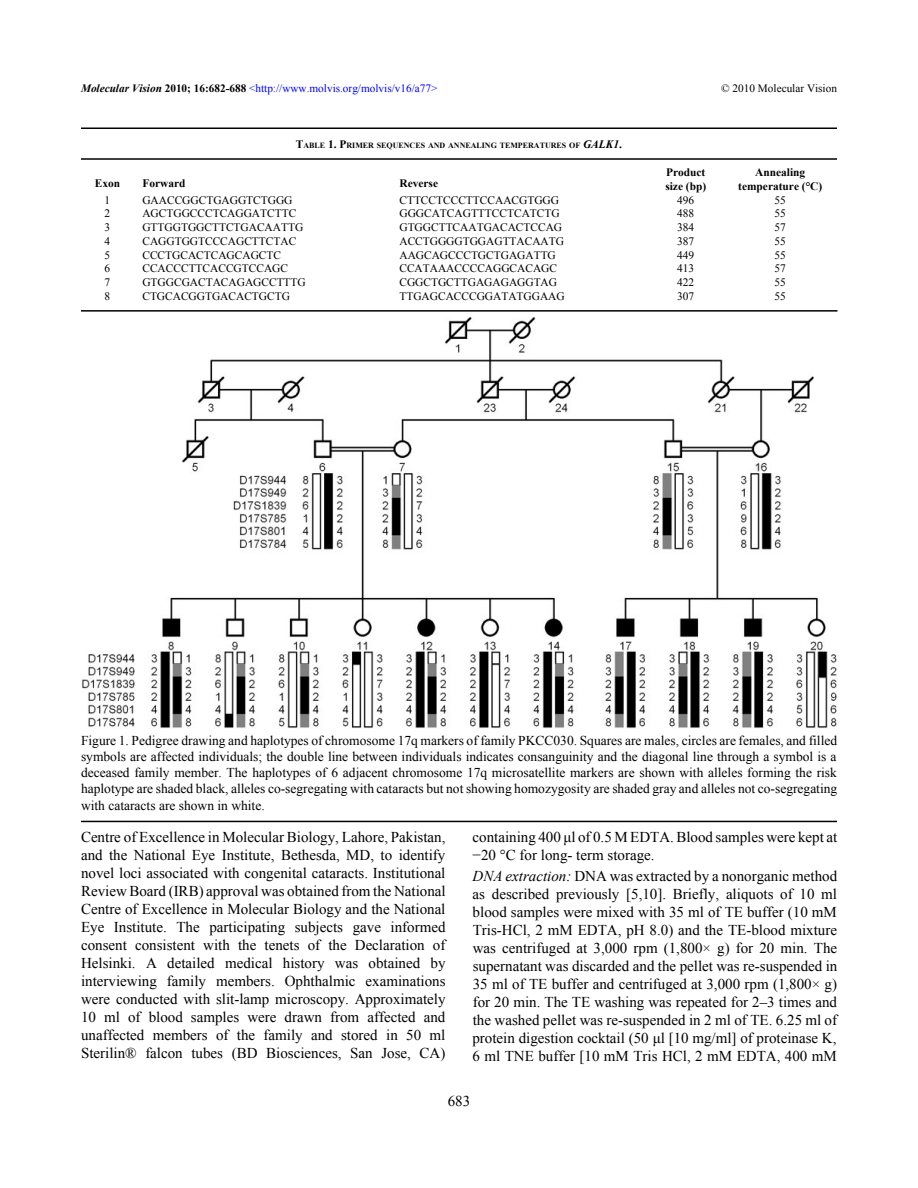
<style>
.page{position:relative;width:918px;height:1188px;background:#fff}
.page>*{position:absolute;margin:0;border:0;box-sizing:border-box;transform-origin:0 0}
.t1{font:15px/18px "Times New Roman";color:#000;text-align:justify}
.t2{font:13.5px/16.2px "Times New Roman";color:#000;text-align:justify}
.t3{font:11.4px "Times New Roman";color:#000}
.t4{font:700 11.4px/13.6px "Times New Roman";color:#000}
.t5{font:11.25px "Times New Roman";color:#00f}
.t6{font:11.25px "Times New Roman";color:#000}
.t7{font:700 7.95px "Times New Roman";color:#000}
.s1{font-weight:700;font-style:italic;color:#000}
.s2{font-weight:700;color:#000}
.s3{font-size:11.4px}
.s4{font-style:italic;font-size:11.4px}
.s5{font-style:italic}
</style>
<div class="page">
<hr style="left:81px;top:158px;width:756px;height:2px;background:#000">
<hr style="left:81px;top:128px;width:756px;height:1px;background:#000">
<img style="left:82px;top:317px;width:755px;height:411px">
<hr style="left:81px;top:821px;width:756px;height:1px;background:#000">
<hr style="left:81px;top:310px;width:756px;height:2px;background:#000">
<p class="t5" style="left:81px;top:82px;width:358px"><span class="s1">Molecular Vision</span> <span class="s2">2010; 16:682-688</span> &lt;http://www.molvis.org/molvis/v16/a77&gt;</p>
<p class="t6" style="left:721px;top:82px;width:117px">© 2010 Molecular Vision</p>
<p class="t7" style="left:296px;top:140px;width:328px"><span class="s3">T</span>ABLE <span class="s3">1. P</span>RIMER SEQUENCES AND ANNEALING TEMPERATURES OF <span class="s4">GALK1</span><span class="s3">.</span></p>
<p class="t4" style="left:95px;top:176px;width:27px">Exon</p>
<p class="t4" style="left:142px;top:176px;width:45px">Forward</p>
<p class="t4" style="left:399px;top:176px;width:40px">Reverse</p>
<p class="t4" style="left:665px;top:166px;width:42px">Product size (bp)</p>
<p class="t4" style="left:738px;top:166px;width:86px;text-align:center">Annealing temperature (°C)</p>
<p class="t3" style="left:105px;top:192px;width:7px">1</p>
<p class="t3" style="left:142px;top:192px;width:152px">GAACCGGCTGAGGTCTGGG</p>
<p class="t3" style="left:399px;top:192px;width:161px">CTTCCTCCCTTCCAACGTGGG</p>
<p class="t3" style="left:677px;top:192px;width:19px">496</p>
<p class="t3" style="left:775px;top:192px;width:13px">55</p>
<p class="t3" style="left:105px;top:207px;width:7px">2</p>
<p class="t3" style="left:142px;top:206px;width:155px">AGCTGGCCCTCAGGATCTTC</p>
<p class="t3" style="left:399px;top:206px;width:162px">GGGCATCAGTTTCCTCATCTG</p>
<p class="t3" style="left:677px;top:206px;width:19px">488</p>
<p class="t3" style="left:775px;top:206px;width:13px">55</p>
<p class="t3" style="left:105px;top:220px;width:7px">3</p>
<p class="t3" style="left:142px;top:220px;width:162px">GTTGGTGGCTTCTGACAATTG</p>
<p class="t3" style="left:399px;top:220px;width:164px">GTGGCTTCAATGACACTCCAG</p>
<p class="t3" style="left:677px;top:220px;width:19px">384</p>
<p class="t3" style="left:775px;top:220px;width:13px">57</p>
<p class="t3" style="left:105px;top:233px;width:7px">4</p>
<p class="t3" style="left:142px;top:233px;width:155px">CAGGTGGTCCCAGCTTCTAC</p>
<p class="t3" style="left:399px;top:233px;width:166px">ACCTGGGGTGGAGTTACAATG</p>
<p class="t3" style="left:677px;top:233px;width:19px">387</p>
<p class="t3" style="left:775px;top:233px;width:13px">55</p>
<p class="t3" style="left:105px;top:247px;width:7px">5</p>
<p class="t3" style="left:142px;top:247px;width:140px">CCCTGCACTCAGCAGCTC</p>
<p class="t3" style="left:399px;top:247px;width:158px">AAGCAGCCCTGCTGAGATTG</p>
<p class="t3" style="left:677px;top:247px;width:19px">449</p>
<p class="t3" style="left:775px;top:247px;width:13px">55</p>
<p class="t3" style="left:105px;top:261px;width:7px">6</p>
<p class="t3" style="left:142px;top:261px;width:147px">CCACCCTTCACCGTCCAGC</p>
<p class="t3" style="left:399px;top:261px;width:159px">CCATAAACCCCAGGCACAGC</p>
<p class="t3" style="left:677px;top:261px;width:19px">413</p>
<p class="t3" style="left:775px;top:261px;width:13px">57</p>
<p class="t3" style="left:105px;top:274px;width:7px">7</p>
<p class="t3" style="left:142px;top:274px;width:165px">GTGGCGACTACAGAGCCTTTG</p>
<p class="t3" style="left:399px;top:274px;width:159px">CGGCTGCTTGAGAGAGGTAG</p>
<p class="t3" style="left:677px;top:276px;width:19px">422</p>
<p class="t3" style="left:775px;top:274px;width:13px">55</p>
<p class="t3" style="left:105px;top:288px;width:7px">8</p>
<p class="t3" style="left:142px;top:288px;width:149px">CTGCACGGTGACACTGCTG</p>
<p class="t3" style="left:399px;top:288px;width:167px">TTGAGCACCCGGATATGGAAG</p>
<p class="t3" style="left:677px;top:288px;width:19px">307</p>
<p class="t3" style="left:775px;top:288px;width:13px">55</p>
<p class="t2" style="left:81px;top:732px;width:758px">Figure 1. Pedigree drawing and haplotypes of chromosome 17q markers of family PKCC030. Squares are males, circles are females, and filled symbols are affected individuals; the double line between individuals indicates consanguinity and the diagonal line through a symbol is a deceased family member. The haplotypes of 6 adjacent chromosome 17q microsatellite markers are shown with alleles forming the risk haplotype are shaded black, alleles co-segregating with cataracts but not showing homozygosity are shaded gray and alleles not co-segregating with cataracts are shown in white.</p>
<p class="t1" style="left:81px;top:828px;width:366px">Centre of Excellence in Molecular Biology, Lahore, Pakistan, and the National Eye Institute, Bethesda, MD, to identify novel loci associated with congenital cataracts. Institutional Review Board (IRB) approval was obtained from the National Centre of Excellence in Molecular Biology and the National Eye Institute. The participating subjects gave informed consent consistent with the tenets of the Declaration of Helsinki. A detailed medical history was obtained by interviewing family members. Ophthalmic examinations were conducted with slit-lamp microscopy. Approximately 10 ml of blood samples were drawn from affected and unaffected members of the family and stored in 50 ml Sterilin® falcon tubes (BD Biosciences, San Jose, CA)</p>
<p class="t1" style="left:473px;top:828px;width:366px">containing 400 μl of 0.5 M EDTA. Blood samples were kept at −20 °C for long- term storage.</p>
<p class="t1" style="left:472px;top:867px;width:366px"><span class="s5">DNA extraction:</span> DNA was extracted by a nonorganic method as described previously [5,10]. Briefly, aliquots of 10 ml blood samples were mixed with 35 ml of TE buffer (10 mM Tris-HCl, 2 mM EDTA, pH 8.0) and the TE-blood mixture was centrifuged at 3,000 rpm (1,800× g) for 20 min. The supernatant was discarded and the pellet was re-suspended in 35 ml of TE buffer and centrifuged at 3,000 rpm (1,800× g) for 20 min. The TE washing was repeated for 2–3 times and the washed pellet was re-suspended in 2 ml of TE. 6.25 ml of protein digestion cocktail (50 μl [10 mg/ml] of proteinase K, 6 ml TNE buffer [10 mM Tris HCl, 2 mM EDTA, 400 mM</p>
<p class="t1" style="left:448px;top:1092px;width:24px">683</p>
</div>
